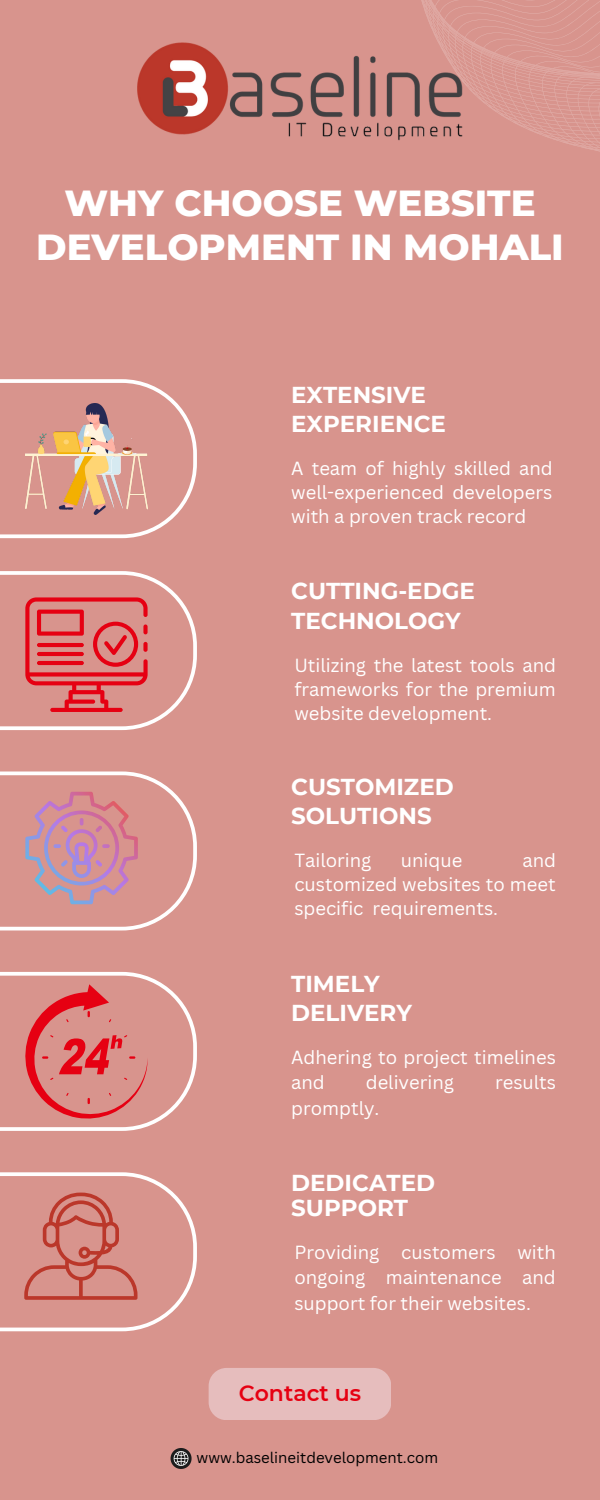
<style>
.page{position:relative;width:600px;height:1500px;background:#d8948d}
.page>*{position:absolute;margin:0;border:0;box-sizing:border-box;transform-origin:0 0}
.t1{font:800 37px/44.2px "Montserrat";color:#fff;text-align:center}
.t2{font:700 23px/29.2px "Montserrat";color:#fff}
.t3{font:600 22px "Montserrat";color:#e60012}
.t4{font:18.5px/24px "Canva Sans";color:#fff;text-align:justify}
.t5{font:15px "Canva Sans";color:#000}
</style>
<div class="page">
<svg style="left:0;top:379px;width:197px;height:159px"></svg>
<svg style="left:398px;top:0;width:202px;height:152px"></svg>
<svg style="left:0;top:972px;width:197px;height:159px"></svg>
<svg style="left:0;top:1172px;width:197px;height:159px"></svg>
<svg style="left:0;top:771px;width:197px;height:159px"></svg>
<svg style="left:0;top:571px;width:197px;height:159px"></svg>
<img style="left:25px;top:403px;width:123px;height:112px">
<img style="left:138px;top:43px;width:325px;height:97px">
<svg style="left:171px;top:1448px;width:21px;height:21px"></svg>
<div style="left:209px;top:1368px;width:182px;height:52px;background:#e6bdbd;border-radius:18px"></div>
<p class="t1" style="left:36px;top:181px;width:529px">WHY CHOOSE WEBSITE<br>DEVELOPMENT IN MOHALI</p>
<p class="t2" style="left:291px;top:380px;width:156px">EXTENSIVE<br>EXPERIENCE</p>
<p class="t4" style="left:291px;top:456px;width:263px">A team of highly skilled and well-experienced developers with a proven track record</p>
<p class="t2" style="left:291px;top:577px;width:185px">CUTTING-EDGE<br>TECHNOLOGY</p>
<p class="t4" style="left:294px;top:652px;width:263px">Utilizing the latest tools and frameworks for the premium website development.</p>
<p class="t2" style="left:291px;top:772px;width:164px">CUSTOMIZED<br>SOLUTIONS</p>
<p class="t4" style="left:294px;top:848px;width:79px">Tailoring</p>
<p class="t4" style="left:401px;top:848px;width:63px">unique</p>
<p class="t4" style="left:294px;top:848px;width:263px;text-indent:228px">and customized websites to meet specific requirements.</p>
<p class="t2" style="left:291px;top:969px;width:122px">TIMELY<br>DELIVERY</p>
<p class="t4" style="left:291px;top:1044px;width:266px;line-height:25.5px">Adhering to project timelines and</p>
<p class="t4" style="left:366px;top:1070px;width:90px">delivering</p>
<p class="t4" style="left:495px;top:1070px;width:63px">results</p>
<p class="t4" style="left:291px;top:1095px;width:90px">promptly.</p>
<p class="t2" style="left:291px;top:1170px;width:146px;line-height:25.5px">DEDICATED<br>SUPPORT</p>
<p class="t4" style="left:294px;top:1239px;width:263px;line-height:25.5px">Providing customers with ongoing maintenance and support for their websites.</p>
<p class="t3" style="left:239px;top:1380px;width:124px">Contact us</p>
<p class="t5" style="left:197px;top:1447px;width:243px">www.baselineitdevelopment.com</p>
</div>
